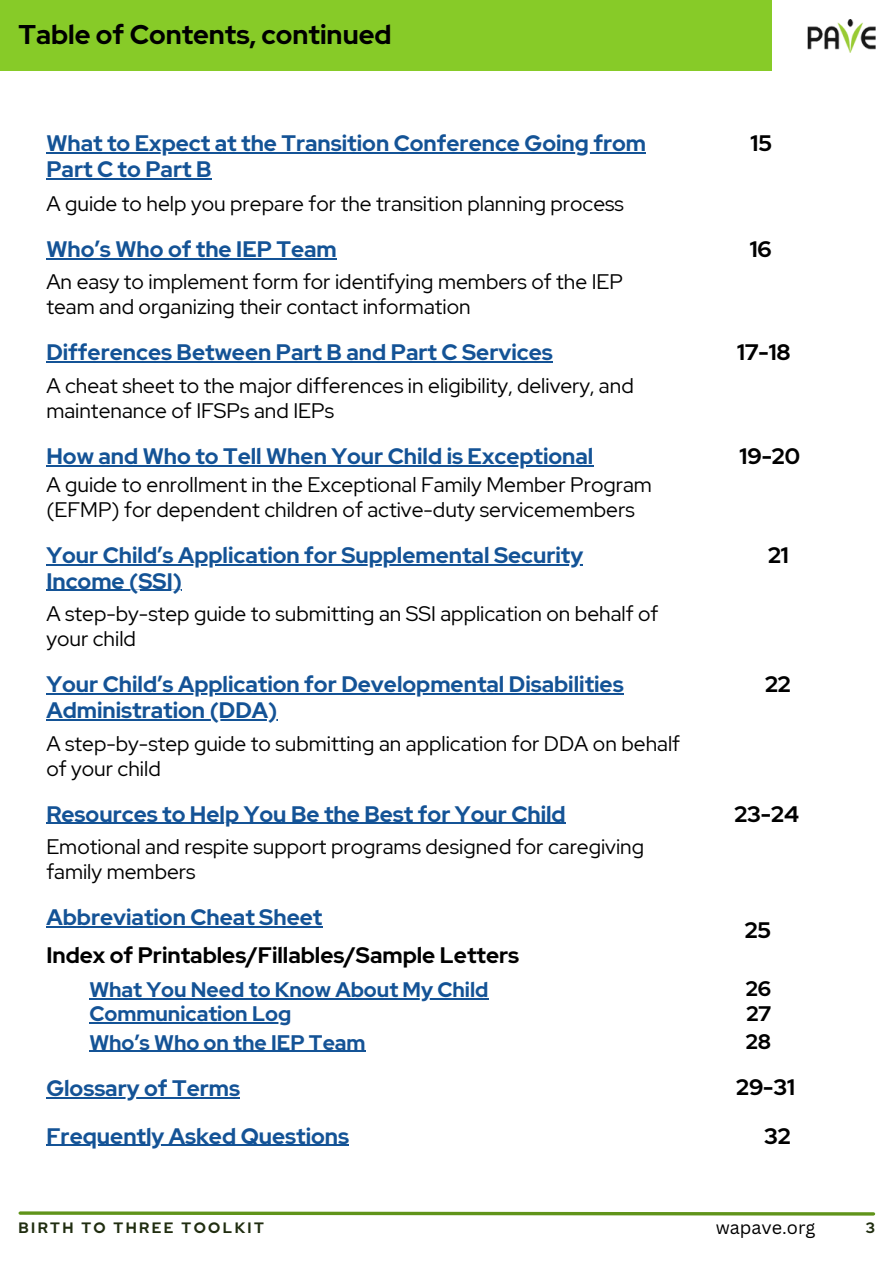
<style>
.page{position:relative;width:894px;height:1264px;background:#fff}
.page>*{position:absolute;margin:0;border:0;box-sizing:border-box;transform-origin:0 0}
.t1{font:700 27px "Red Hat Display";color:#000}
.t2{font:700 22.35px "Red Hat Display";color:#145396}
.t3{font:700 22.35px "Red Hat Display";color:#000}
.t4{font:21px/24.8px "Red Hat Display";color:#000}
.t5{font:700 21px "Red Hat Display";color:#145396}
.t6{font:700 21px "Red Hat Display";color:#000}
.t7{font:18px "Canva Sans";color:#000}
.t8{font:700 15px "Red Hat Display";letter-spacing:.16em;color:#202d10}
</style>
<div class="page">
<hr style="left:46px;top:152px;width:478px;height:1px;background:#145396">
<hr style="left:524px;top:152px;width:122px;height:1px;background:#145396">
<hr style="left:89px;top:998px;width:399px;height:1px;background:#145396">
<hr style="left:46px;top:719px;width:231px;height:1px;background:#145396">
<hr style="left:46px;top:693px;width:577px;height:1px;background:#145396">
<hr style="left:46px;top:465px;width:547px;height:1px;background:#145396">
<hr style="left:46px;top:590px;width:136px;height:1px;background:#145396">
<hr style="left:46px;top:564px;width:537px;height:1px;background:#145396">
<hr style="left:46px;top:1097px;width:194px;height:1px;background:#145396">
<hr style="left:46px;top:1144px;width:303px;height:1px;background:#145396">
<hr style="left:46px;top:822px;width:519px;height:2px;background:#145396">
<hr style="left:89px;top:1022px;width:202px;height:1px;background:#145396">
<svg style="left:18px;top:1211px;width:858px;height:5px;background:#93b664"></svg>
<div style="left:0;top:0;width:770px;height:71px;background:#87cb28"></div>
<hr style="left:46px;top:178px;width:165px;height:1px;background:#145396">
<hr style="left:46px;top:258px;width:291px;height:1px;background:#145396">
<hr style="left:46px;top:361px;width:506px;height:1px;background:#145396">
<hr style="left:46px;top:926px;width:276px;height:1px;background:#145396">
<hr style="left:89px;top:1050px;width:276px;height:1px;background:#145396">
<img style="left:807px;top:20px;width:68px;height:32px">
<p class="t1" style="left:18px;top:16px;width:374px">Table of Contents, continued</p>
<p class="t2" style="left:46px;top:128px;width:601px">What to Expect at the Transition Conference Going from</p>
<p class="t3" style="left:750px;top:128px;width:23px">15</p>
<p class="t2" style="left:46px;top:154px;width:167px">Part C to Part B</p>
<p class="t4" style="left:46px;top:191px;width:579px">A guide to help you prepare for the transition planning process</p>
<p class="t2" style="left:46px;top:234px;width:292px">Who’s Who of the IEP Team</p>
<p class="t3" style="left:749px;top:234px;width:24px">16</p>
<p class="t4" style="left:46px;top:269px;width:578px">An easy to implement form for identifying members of the IEP team and organizing their contact information</p>
<p class="t2" style="left:46px;top:337px;width:508px">Differences Between Part B and Part C Services</p>
<p class="t3" style="left:737px;top:337px;width:55px">17-18</p>
<p class="t4" style="left:46px;top:373px;width:588px">A cheat sheet to the major differences in eligibility, delivery, and maintenance of IFSPs and IEPs</p>
<p class="t2" style="left:46px;top:441px;width:548px">How and Who to Tell When Your Child is Exceptional</p>
<p class="t3" style="left:739px;top:441px;width:62px">19-20</p>
<p class="t4" style="left:46px;top:472px;width:607px">A guide to enrollment in the Exceptional Family Member Program (EFMP) for dependent children of active-duty servicemembers</p>
<p class="t2" style="left:46px;top:540px;width:538px">Your Child’s Application for Supplemental Security</p>
<p class="t3" style="left:767px;top:540px;width:22px">21</p>
<p class="t2" style="left:46px;top:566px;width:137px">Income (SSI)</p>
<p class="t4" style="left:46px;top:601px;width:613px">A step-by-step guide to submitting an SSI application on behalf of your child</p>
<p class="t2" style="left:46px;top:669px;width:578px">Your Child’s Application for Developmental Disabilities</p>
<p class="t3" style="left:764px;top:669px;width:27px">22</p>
<p class="t2" style="left:46px;top:695px;width:232px">Administration (DDA)</p>
<p class="t4" style="left:46px;top:731px;width:635px">A step-by-step guide to submitting an application for DDA on behalf of your child</p>
<p class="t2" style="left:46px;top:799px;width:520px">Resources to Help You Be the Best for Your Child</p>
<p class="t3" style="left:734px;top:799px;width:66px">23-24</p>
<p class="t4" style="left:46px;top:834px;width:599px">Emotional and respite support programs designed for caregiving family members</p>
<p class="t2" style="left:46px;top:902px;width:277px">Abbreviation Cheat Sheet</p>
<p class="t3" style="left:744px;top:914px;width:28px">25</p>
<p class="t3" style="left:46px;top:940px;width:474px">Index of Printables/Fillables/Sample Letters</p>
<h3 class="t5" style="left:89px;top:975px;width:400px">What You Need to Know About My Child</h3>
<h3 class="t6" style="left:745px;top:974px;width:27px">26</h3>
<p class="t5" style="left:89px;top:1000px;width:203px">Communication Log</p>
<p class="t6" style="left:746px;top:999px;width:26px">27</p>
<h3 class="t5" style="left:89px;top:1028px;width:278px">Who’s Who on the IEP Team</h3>
<h3 class="t6" style="left:745px;top:1027px;width:27px">28</h3>
<p class="t2" style="left:46px;top:1073px;width:195px">Glossary of Terms</p>
<p class="t3" style="left:736px;top:1072px;width:60px">29-31</p>
<p class="t2" style="left:46px;top:1120px;width:304px">Frequently Asked Questions</p>
<p class="t3" style="left:763px;top:1120px;width:28px">32</p>
<p class="t8" style="left:18px;top:1218px;width:247px">BIRTH TO THREE TOOLKIT</p>
<p class="t7" style="left:715px;top:1214px;width:101px">wapave.org</p>
<p class="t8" style="left:865px;top:1218px;width:11px">3</p>
</div>
